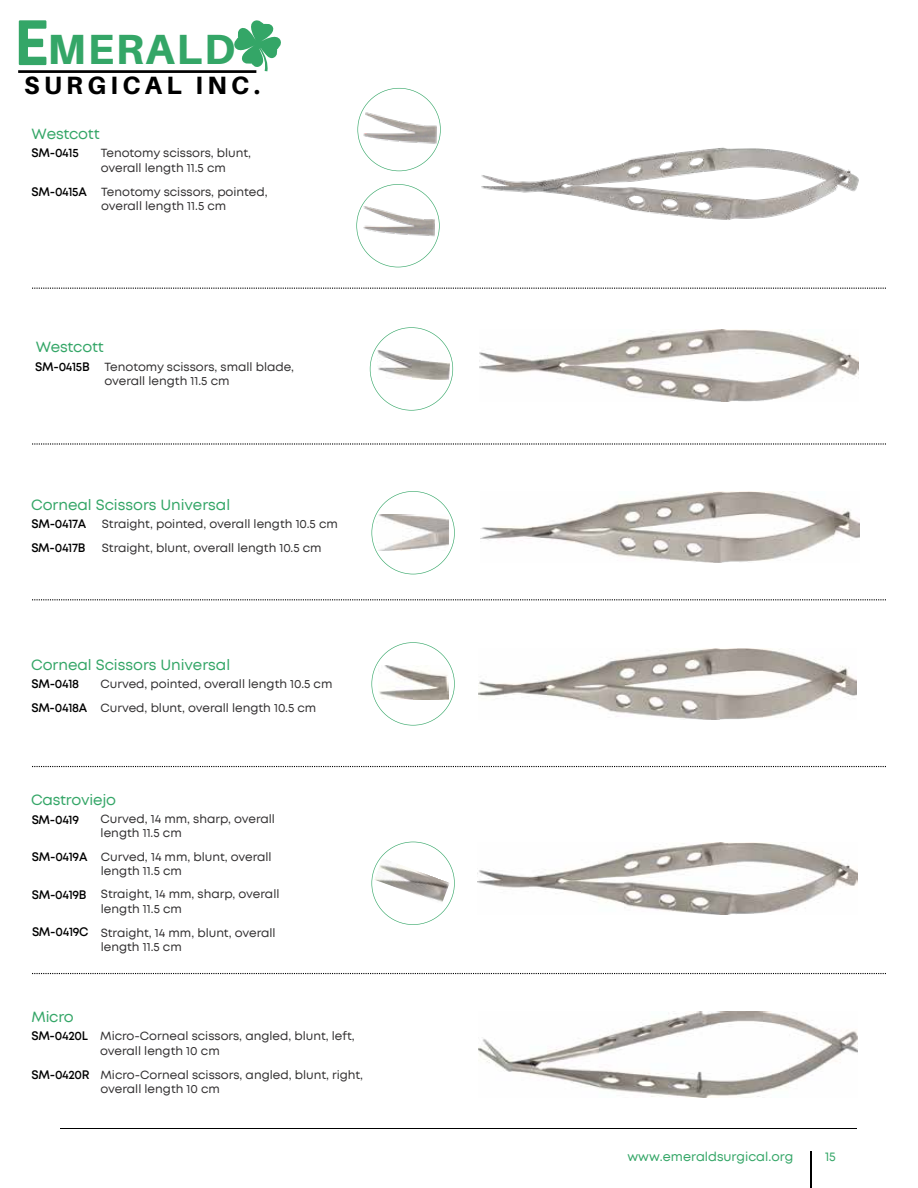
<style>
.page{position:relative;width:918px;height:1188px;background:#fff}
.page>*{position:absolute;margin:0;border:0;box-sizing:border-box;transform-origin:0 0}
.t1{font:800 42.3px "Aileron";letter-spacing:.04em;color:#34a667}
.t2{font:800 25.05px "Aileron";letter-spacing:.175em;color:#000}
.t3{font:15px "Mont";letter-spacing:-.005em;color:#34a667}
.t4{font:12.75px "Mont";color:#34a667}
.t5{font:12px/14.4px "Mont";color:#323031}
.t6{font:600 12px/24px "Mont";letter-spacing:-.025em;color:#000}
.s1{font-family:"Anteb";font-weight:700;font-size:71.1px}
</style>
<div class="page">
<hr style="left:810px;top:1152px;width:1px;height:36px;background:#000">
<hr style="left:61px;top:1128px;width:796px;height:1px;background:#000">
<svg style="left:32px;top:288px;width:854px;height:1px"></svg>
<svg style="left:32px;top:443px;width:854px;height:2px"></svg>
<svg style="left:32px;top:599px;width:854px;height:1px"></svg>
<svg style="left:32px;top:766px;width:854px;height:1px"></svg>
<svg style="left:32px;top:973px;width:854px;height:1px"></svg>
<img style="left:480px;top:329px;width:379px;height:72px">
<img style="left:480px;top:492px;width:379px;height:70px">
<img style="left:478px;top:649px;width:379px;height:70px">
<img style="left:478px;top:843px;width:379px;height:72px">
<img style="left:478px;top:1012px;width:380px;height:86px">
<img style="left:481px;top:147px;width:378px;height:73px">
<hr style="left:18px;top:70px;width:238px;height:3px;background:#000">
<svg style="left:232px;top:20px;width:49px;height:51px"></svg>
<svg style="left:357px;top:88px;width:84px;height:83px"></svg>
<svg style="left:356px;top:184px;width:84px;height:83px"></svg>
<svg style="left:370px;top:327px;width:83px;height:84px"></svg>
<svg style="left:372px;top:491px;width:83px;height:83px"></svg>
<svg style="left:371px;top:642px;width:84px;height:84px"></svg>
<svg style="left:371px;top:842px;width:84px;height:83px"></svg>
<h1 class="t1" style="left:14px;top:26px;width:222px"><span class="s1">E</span>MERALD</h1>
<h2 class="t2" style="left:24px;top:71px;width:237px">SURGICAL INC.</h2>
<p class="t3" style="left:32px;top:126px;width:69px">Westcott</p>
<p class="t6" style="left:32px;top:142px;width:49px">SM-0415</p>
<p class="t6" style="left:32px;top:180px;width:57px">SM-0415A</p>
<p class="t5" style="left:101px;top:146px;width:152px">Tenotomy scissors, blunt, overall length 11.5 cm</p>
<p class="t5" style="left:101px;top:185px;width:168px">Tenotomy scissors, pointed, overall length 11.5 cm</p>
<p class="t3" style="left:36px;top:340px;width:69px">Westcott</p>
<p class="t6" style="left:35px;top:355px;width:56px">SM-0415B</p>
<p class="t5" style="left:104px;top:360px;width:191px">Tenotomy scissors, small blade, overall length 11.5 cm</p>
<p class="t3" style="left:31px;top:497px;width:201px">Corneal Scissors Universal</p>
<p class="t6" style="left:31px;top:512px;width:57px">SM-0417A<br>SM-0417B</p>
<p class="t5" style="left:102px;top:517px;width:238px">Straight, pointed, overall length 10.5 cm</p>
<p class="t5" style="left:102px;top:541px;width:221px">Straight, blunt, overall length 10.5 cm</p>
<p class="t3" style="left:31px;top:657px;width:201px">Corneal Scissors Universal</p>
<p class="t6" style="left:31px;top:672px;width:57px">SM-0418<br>SM-0418A</p>
<p class="t5" style="left:101px;top:677px;width:233px">Curved, pointed, overall length 10.5 cm</p>
<p class="t5" style="left:101px;top:701px;width:217px">Curved, blunt, overall length 10.5 cm</p>
<p class="t3" style="left:31px;top:793px;width:86px">Castroviejo</p>
<p class="t6" style="left:32px;top:808px;width:49px">SM-0419</p>
<p class="t6" style="left:32px;top:845px;width:57px">SM-0419A</p>
<p class="t6" style="left:32px;top:883px;width:56px">SM-0419B</p>
<p class="t6" style="left:32px;top:920px;width:58px">SM-0419C</p>
<p class="t5" style="left:101px;top:812px;width:176px">Curved, 14 mm, sharp, overall length 11.5 cm</p>
<p class="t5" style="left:101px;top:850px;width:172px">Curved, 14 mm, blunt, overall length 11.5 cm</p>
<p class="t5" style="left:101px;top:888px;width:180px">Straight, 14 mm, sharp, overall length 11.5 cm</p>
<p class="t5" style="left:101px;top:926px;width:176px">Straight, 14 mm, blunt, overall length 11.5 cm</p>
<p class="t3" style="left:32px;top:1010px;width:44px">Micro</p>
<p class="t6" style="left:31px;top:1025px;width:58px">SM-0420L</p>
<p class="t6" style="left:32px;top:1064px;width:60px">SM-0420R</p>
<p class="t5" style="left:100px;top:1030px;width:256px">Micro-Corneal scissors, angled, blunt, left, overall length 10 cm</p>
<p class="t5" style="left:100px;top:1068px;width:264px">Micro-Corneal scissors, angled, blunt, right, overall length 10 cm</p>
<p class="t4" style="left:627px;top:1150px;width:167px">www.emeraldsurgical.org</p>
<p class="t4" style="left:825px;top:1150px;width:12px">15</p>
</div>
